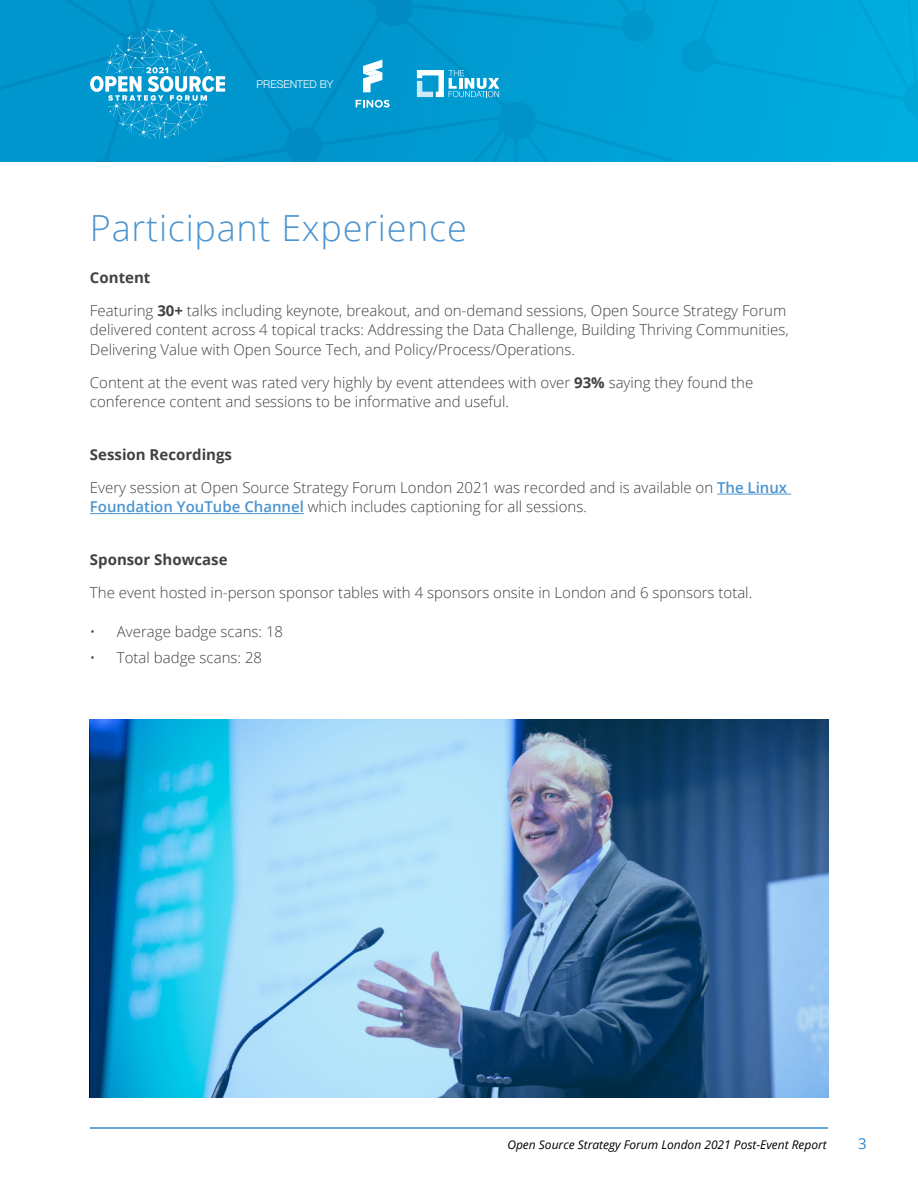
<style>
.page{position:relative;width:918px;height:1188px;background:#fff}
.page>*{position:absolute;margin:0;border:0;box-sizing:border-box;transform-origin:0 0}
.t1{font:300 36px "Open Sans";letter-spacing:.02em;color:#4c94d0}
.t2{font:300 15px/19.5px "Open Sans";color:#414042}
.t3{font:700 15px "Open Sans";color:#414042}
.t4{font:15px "Open Sans";color:#308ccb}
.t5{font:italic 12px "Open Sans";color:#000}
.t6{font:300 10.65px "Helvetica Neue";color:#fff}
.s1{font-weight:700}
.s2{font-weight:600;color:#4c94d0}
</style>
<div class="page">
<hr style="left:90px;top:1127px;width:738px;height:2px;background:#308ccb">
<div style="left:0;top:0;width:918px;height:162px;background:#00a8db"></div>
<svg style="left:0;top:0;width:670px;height:162px"></svg>
<hr style="left:717px;top:494px;width:74px;height:1px;background:#4c94d0">
<hr style="left:90px;top:513px;width:214px;height:1px;background:#4c94d0">
<svg style="left:90px;top:719px;width:738px;height:379px;background:#609bc0"></svg>
<p class="t6" style="left:256px;top:75px;width:79px">PRESENTED BY</p>
<h1 class="t1" style="left:90px;top:203px;width:378px">Participant Experience</h1>
<p class="t3" style="left:90px;top:267px;width:62px">Content</p>
<p class="t2" style="left:90px;top:300px;width:700px">Featuring <span class="s1">30+</span> talks including keynote, breakout, and on-demand sessions, Open Source Strategy Forum delivered content across 4 topical tracks: Addressing the Data Challenge, Building Thriving Communities,<br>Delivering Value with Open Source Tech, and Policy/Process/Operations.</p>
<p class="t2" style="left:90px;top:372px;width:665px">Content at the event was rated very highly by event attendees with over <span class="s1">93%</span> saying they found the conference content and sessions to be informative and useful.</p>
<p class="t3" style="left:90px;top:444px;width:144px">Session Recordings</p>
<p class="t2" style="left:90px;top:477px;width:699px">Every session at Open Source Strategy Forum London 2021 was recorded and is available on <span class="s2">The Linux<br>Foundation YouTube Channel</span> which includes captioning for all sessions.</p>
<p class="t3" style="left:90px;top:549px;width:139px">Sponsor Showcase</p>
<p class="t2" style="left:90px;top:582px;width:664px">The event hosted in-person sponsor tables with 4 sponsors onsite in London and 6 sponsors total.</p>
<p class="t2" style="left:90px;top:621px;width:195px">• Average badge scans: 18</p>
<p class="t2" style="left:90px;top:648px;width:174px">• Total badge scans: 28</p>
<p class="t5" style="left:507px;top:1136px;width:321px">Open Source Strategy Forum London 2021 Post-Event Report</p>
<p class="t4" style="left:858px;top:1133px;width:10px">3</p>
</div>
